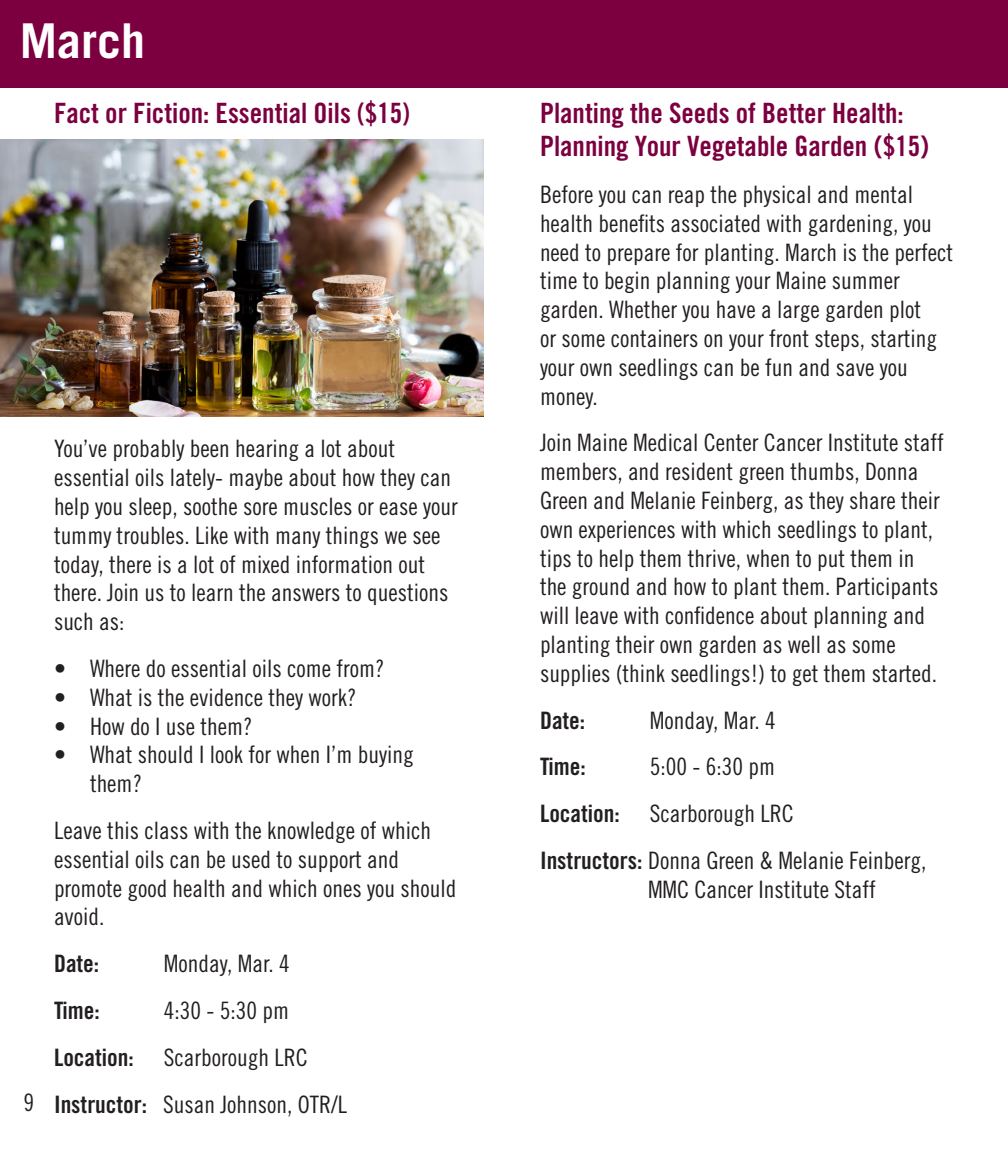
<style>
.page{position:relative;width:1008px;height:1152px;background:#fff}
.page>*{position:absolute;margin:0;border:0;box-sizing:border-box;transform-origin:0 0}
.t1{font:700 48px "Trade Gothic LT Std";color:#fff}
.Class_Title-_Dark_Re{font:28px/33.6px "Trade Gothic LT Std Bd Cn 20";color:#7c0040}
.Class_Paragraph{font:24px/28.8px "Trade Gothic LT Std Cn 18";color:#231f20}
.t2{font:24px "Trade Gothic LT Std Bd Cn 20";color:#231f20}
.s1{font-family:"Trade Gothic LT Std Bd Cn 20"}
.s2{font-family:"Trade Gothic LT Std";font-weight:700}
</style>
<div class="page">
<hr style="left:1007px;top:902px;width:1px;height:113px;background:#7c0040">
<div style="left:0;top:0;width:1008px;height:87px;background:#7c0040"></div>
<img style="left:0;top:140px;width:484px;height:276px">
<p class="t1" style="left:20px;top:12px;width:127px">March</p>
<p class="Class_Title-_Dark_Re" style="left:54px;top:96px;width:357px">Fact or Fiction: Essential Oils ($15)</p>
<p class="Class_Paragraph" style="left:23px;top:1088px;width:12px">9</p>
<p class="Class_Paragraph" style="left:54px;top:434px;width:405px">You’ve probably been hearing a lot about essential oils lately- maybe about how they can help you sleep, soothe sore muscles or ease your tummy troubles. Like with many things we see today, there is a lot of mixed information out there. Join us to learn the answers to questions such as:</p>
<p class="Class_Paragraph" style="left:54px;top:654px;width:332px">• Where do essential oils come from?</p>
<p class="Class_Paragraph" style="left:54px;top:683px;width:304px">• What is the evidence they work?</p>
<p class="Class_Paragraph" style="left:54px;top:711px;width:200px">• How do I use them?</p>
<p class="Class_Paragraph" style="left:90px;top:740px;width:325px;text-indent:-36px">• What should I look for when I’m buying them?</p>
<p class="Class_Paragraph" style="left:54px;top:816px;width:404px">Leave this class with the knowledge of which essential oils can be used to support and promote good health and which ones you should avoid.</p>
<p class="t2" style="left:54px;top:949px;width:47px">Date:</p>
<p class="Class_Paragraph" style="left:164px;top:949px;width:127px">Monday, Mar. 4</p>
<p class="t2" style="left:54px;top:996px;width:47px">Time:</p>
<p class="Class_Paragraph" style="left:164px;top:996px;width:127px">4:30 - 5:30 pm</p>
<p class="t2" style="left:54px;top:1043px;width:81px">Location:</p>
<p class="Class_Paragraph" style="left:164px;top:1043px;width:145px">Scarborough LRC</p>
<p class="Class_Paragraph" style="left:54px;top:1089px;width:295px"><span class="s1">Instructor:</span> Susan Johnson, OTR/L</p>
<p class="Class_Title-_Dark_Re" style="left:540px;top:96px;width:391px">Planting the Seeds of Better Health:<br>Planning Your Vegetable Garden <span class="s2">(</span>$15<span class="s2">)</span></p>
<p class="Class_Paragraph" style="left:540px;top:180px;width:415px">Before you can reap the physical and mental health benefits associated with gardening, you need to prepare for planting. March is the perfect time to begin planning your Maine summer garden. Whether you have a large garden plot<br>or some containers on your front steps, starting your own seedlings can be fun and save you money.</p>
<p class="Class_Paragraph" style="left:540px;top:428px;width:405px">Join Maine Medical Center Cancer Institute staff members, and resident green thumbs, Donna Green and Melanie Feinberg, as they share their own experiences with which seedlings to plant, tips to help them thrive, when to put them in the ground and how to plant them. Participants will leave with confidence about planning and planting their own garden as well as some supplies (think seedlings!) to get them started.</p>
<p class="t2" style="left:540px;top:706px;width:47px">Date:</p>
<p class="Class_Paragraph" style="left:650px;top:705px;width:127px">Monday, Mar. 4</p>
<p class="t2" style="left:540px;top:752px;width:47px">Time:</p>
<p class="Class_Paragraph" style="left:650px;top:752px;width:127px">5:00 - 6:30 pm</p>
<p class="t2" style="left:540px;top:799px;width:81px">Location:</p>
<p class="Class_Paragraph" style="left:650px;top:799px;width:145px">Scarborough LRC</p>
<p class="Class_Paragraph" style="left:648px;top:846px;width:280px;text-indent:-108px"><span class="s1">Instructors:</span> Donna Green &amp; Melanie Feinberg,<br>MMC Cancer Institute Staff</p>
</div>
